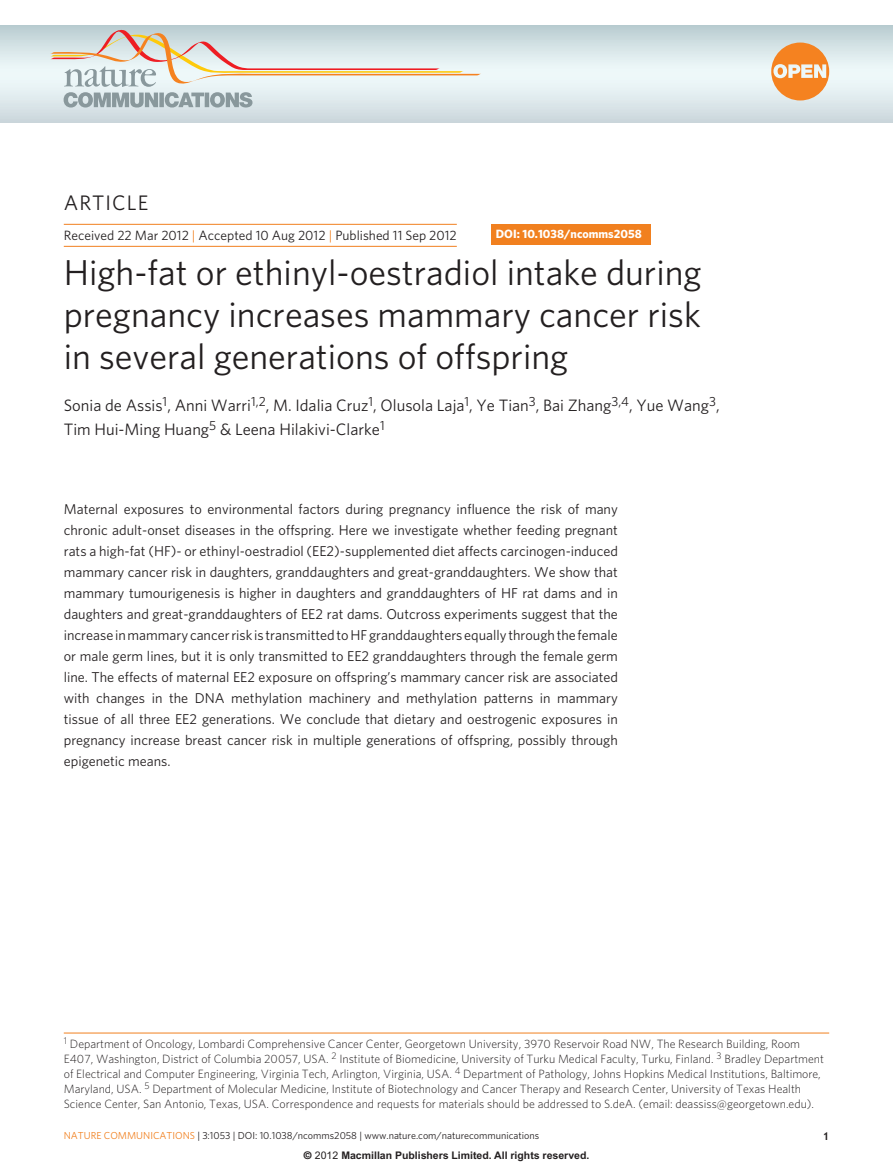
<style>
.page{position:relative;width:893px;height:1174px;background:#fff}
.page>*{position:absolute;margin:0;border:0;box-sizing:border-box;transform-origin:0 0}
.pAtl{font:36px/42px "Whitney";color:#231f20;text-align:justify}
.t1{font:21px "Whitney";letter-spacing:.05em;color:#231f20}
.pAu{font:16.5px/24px "Whitney";color:#231f20}
.pAbstext{font:14.25px/21px "Whitney";color:#231f20;text-align:justify}
.pPrdates{font:13.5px "Whitney";color:#231f20}
.pAffiliation{font:300 12px/15px "Whitney";color:#231f20}
.pDoiTop{font:700 12px "Whitney";color:#fff}
.t2{font:700 10.5px "Arial";color:#231f20}
.pDoiLRH{font:10.2px "Whitney";color:#231f20}
.pDoiLRH-2{font:10.2px "Whitney";color:#f1801f}
.s1{color:#f1801f}
.s2{font-family:"Helvetica Bold 2";font-weight:400}
.s3{font-weight:400}
</style>
<div class="page">
<svg style="left:0;top:25px;width:893px;height:97px;background:#d7e4e7"></svg>
<svg style="left:50px;top:30px;width:431px;height:77px;background:#d8dad6"></svg>
<svg style="left:771px;top:43px;width:58px;height:57px;background:#eea86a"></svg>
<hr style="left:64px;top:224px;width:393px;height:1px;background:#f1801f">
<hr style="left:64px;top:246px;width:393px;height:1px;background:#f1801f">
<div style="left:492px;top:225px;width:159px;height:20px;background:#f1801f"></div>
<hr style="left:64px;top:1032px;width:765px;height:1px;background:#f1801f">
<p class="t1" style="left:64px;top:190px;width:86px">ARTICLE</p>
<p class="pPrdates" style="left:64px;top:227px;width:395px">Received 22 Mar 2012 <span class="s1">|</span> Accepted 10 Aug 2012 <span class="s1">|</span> Published 11 Sep 2012</p>
<p class="pDoiTop" style="left:496px;top:227px;width:147px">DOI: 10.1038/ncomms2058</p>
<p class="pAtl" style="left:64px;top:251px;width:639px">High-fat or ethinyl-oestradiol intake during pregnancy increases mammary cancer risk in several generations of offspring</p>
<p class="pAu" style="left:64px;top:393px;width:657px">Sonia de Assis<sup>1</sup>, Anni Warri<sup>1,2</sup>, M. Idalia Cruz<sup>1</sup>, Olusola Laja<sup>1</sup>, Ye Tian<sup>3</sup>, Bai Zhang<sup>3,4</sup>, Yue Wang<sup>3</sup>,<br>Tim Hui-Ming Huang<sup>5</sup> &amp; Leena Hilakivi-Clarke<sup>1</sup></p>
<p class="pAbstext" style="left:64px;top:498px;width:556px">Maternal exposures to environmental factors during pregnancy influence the risk of many chronic adult-onset diseases in the offspring. Here we investigate whether feeding pregnant rats a high-fat (HF)- or ethinyl-oestradiol (EE2)-supplemented diet affects carcinogen-induced mammary cancer risk in daughters, granddaughters and great-granddaughters. We show that mammary tumourigenesis is higher in daughters and granddaughters of HF rat dams and in daughters and great-granddaughters of EE2 rat dams. Outcross experiments suggest that the increase in mammary cancer risk is transmitted to HF granddaughters equally through the female or male germ lines, but it is only transmitted to EE2 granddaughters through the female germ line. The effects of maternal EE2 exposure on offspring’s mammary cancer risk are associated with changes in the DNA methylation machinery and methylation patterns in mammary tissue of all three EE2 generations. We conclude that dietary and oestrogenic exposures in pregnancy increase breast cancer risk in multiple generations of offspring, possibly through epigenetic means.</p>
<p class="pAffiliation" style="left:64px;top:1036px;width:762px"><sup>1</sup> Department of Oncology, Lombardi Comprehensive Cancer Center, Georgetown University, 3970 Reservoir Road NW, The Research Building, Room E407, Washington, District of Columbia 20057, USA. <sup>2</sup> Institute of Biomedicine, University of Turku Medical Faculty, Turku, Finland. <sup>3</sup> Bradley Department of Electrical and Computer Engineering, Virginia Tech, Arlington, Virginia, USA. <sup>4</sup> Department of Pathology, Johns Hopkins Medical Institutions, Baltimore, Maryland, USA. <sup>5</sup> Department of Molecular Medicine, Institute of Biotechnology and Cancer Therapy and Research Center, University of Texas Health Science Center, San Antonio, Texas, USA. Correspondence and requests for materials should be addressed to S.deA. (email: deassiss@georgetown.edu).</p>
<p class="pDoiLRH-2" style="left:64px;top:1129px;width:93px">nature communicati</p>
<p class="pDoiLRH" style="left:175px;top:1129px;width:365px"><span class="s1">ons</span> | 3:1053 | DOI: 10.1038/ncomms2058 | www.nature.com/naturecommunications</p>
<p class="t2" style="left:304px;top:1149px;width:287px"><span class="s2">©</span> <span class="s3">2012</span> Macmillan Publishers Limited. All rights reserved.</p>
</div>
